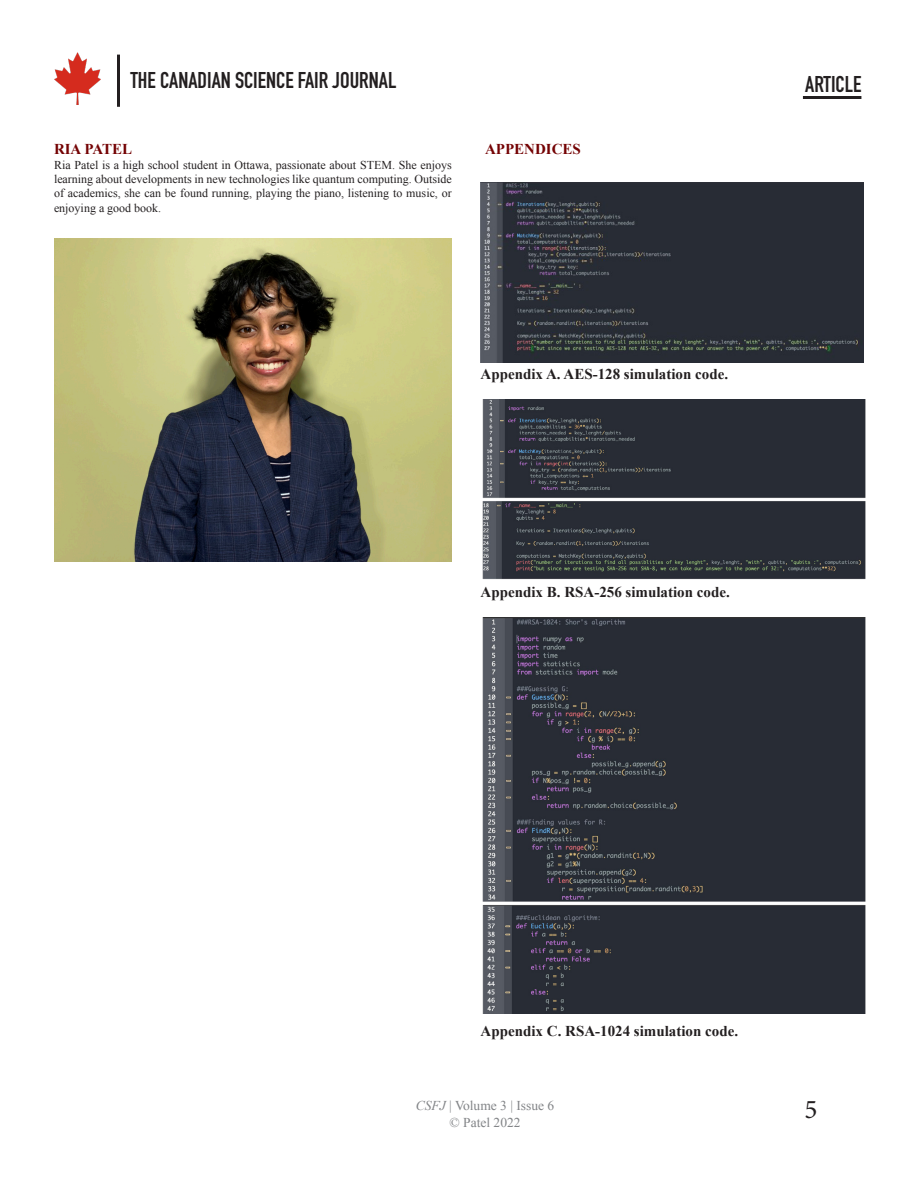
<style>
.page{position:relative;width:918px;height:1188px;background:#fff}
.page>*{position:absolute;margin:0;border:0;box-sizing:border-box;transform-origin:0 0}
.t1{font:27px "Minion Pro";color:#231f20}
.t2{font:700 22.5px "DIN Condensed";color:#231f20}
.t3{font:700 15px "Times New Roman";color:#231f20}
.t4{font:700 15px "Times New Roman";color:#740304}
.t5{font:13.5px/16.2px "Times New Roman";color:#828487;text-align:center}
.t6{font:12px/14.4px "Times New Roman";color:#231f20;text-align:justify}
.s1{font-style:italic}
</style>
<div class="page">
<img style="left:54px;top:52px;width:47px;height:52px">
<hr style="left:117px;top:55px;width:3px;height:52px;background:#231f20">
<hr style="left:803px;top:96px;width:58px;height:3px;background:#231f20">
<img style="left:481px;top:183px;width:383px;height:180px">
<img style="left:482px;top:400px;width:384px;height:180px">
<img style="left:482px;top:618px;width:384px;height:395px">
<img style="left:54px;top:239px;width:398px;height:322px">
<h2 class="t2" style="left:130px;top:65px;width:267px">THE CANADIAN SCIENCE FAIR JOURNAL</h2>
<h2 class="t2" style="left:805px;top:69px;width:58px">ARTICLE</h2>
<p class="t4" style="left:54px;top:139px;width:80px">RIA PATEL</p>
<p class="t6" style="left:54px;top:157px;width:399px">Ria Patel is a high school student in Ottawa, passionate about STEM. She enjoys learning about developments in new technologies like quantum computing. Outside of academics, she can be found running, playing the piano, listening to music, or enjoying a good book.</p>
<p class="t4" style="left:485px;top:139px;width:97px">APPENDICES</p>
<p class="t3" style="left:481px;top:363px;width:249px">Appendix A. AES-128 simulation code.</p>
<p class="t3" style="left:481px;top:581px;width:251px">Appendix B. RSA-256 simulation code.</p>
<p class="t3" style="left:481px;top:1021px;width:259px">Appendix C. RSA-1024 simulation code.</p>
<p class="t5" style="left:416px;top:1098px;width:140px"><span class="s1">CSFJ</span> | Volume 3 | Issue 6 © Patel 2022</p>
<h1 class="t1" style="left:805px;top:1091px;width:14px">5</h1>
</div>
